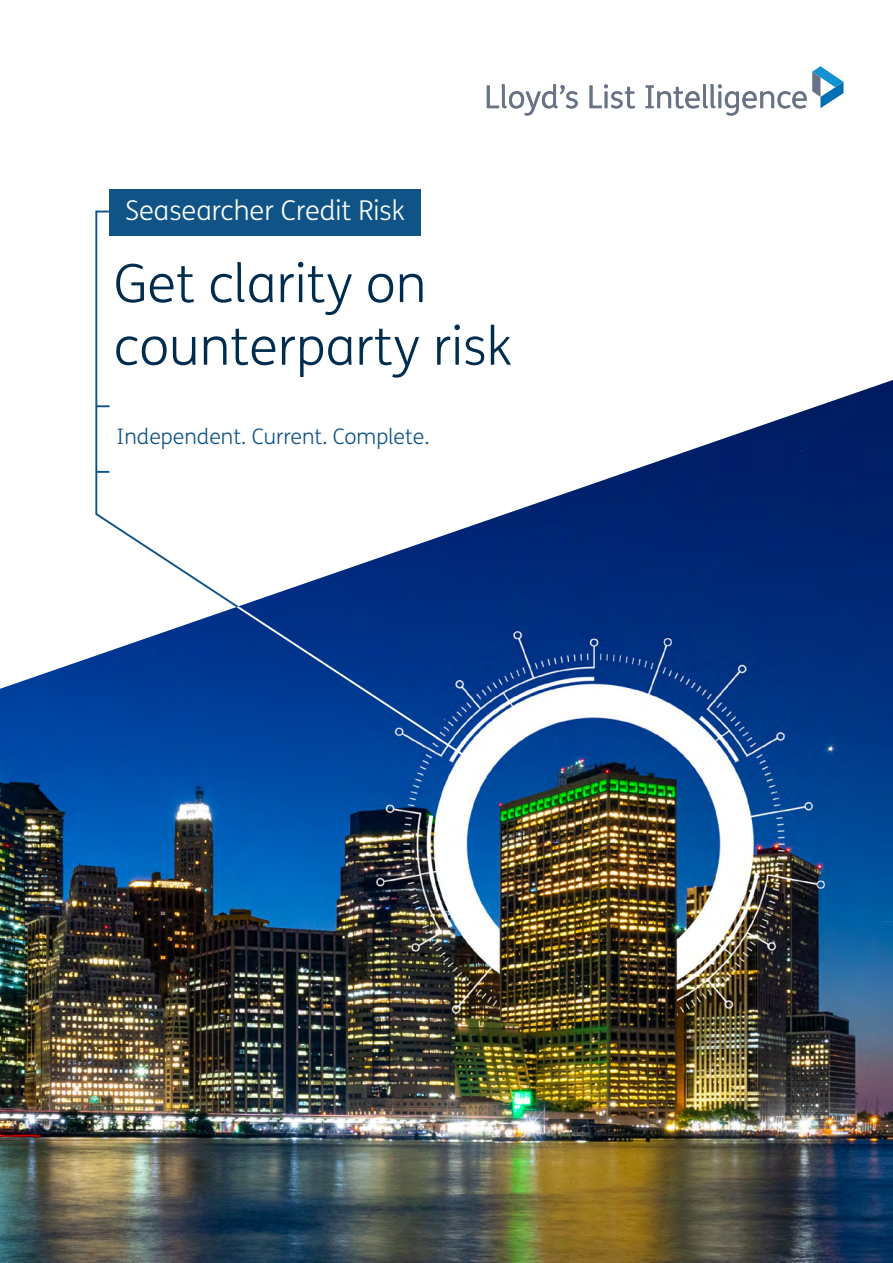
<style>
.page{position:relative;width:893px;height:1263px;background:#fff}
.page>*{position:absolute;margin:0;border:0;box-sizing:border-box;transform-origin:0 0}
.t1{font:300 52.8px/62.6px "FS Me";color:#002d4e}
.t2{font:300 27.3px "FS Me";color:#fff}
.t3{font:300 21.45px "FS Me";color:#105487}
</style>
<div class="page">
<svg style="left:95px;top:210px;width:326px;height:170px"></svg>
<div style="left:110px;top:189px;width:311px;height:46px;background:#105487"></div>
<img style="left:0;top:380px;width:893px;height:883px">
<svg style="left:487px;top:84px;width:91px;height:32px"></svg>
<svg style="left:589px;top:84px;width:46px;height:25px"></svg>
<svg style="left:646px;top:66px;width:198px;height:50px"></svg>
<svg style="left:233px;top:605px;width:243px;height:160px;background:#073e94"></svg>
<p class="t2" style="left:125px;top:192px;width:281px">Seasearcher Credit Risk</p>
<h1 class="t1" style="left:114px;top:251px;width:400px">Get clarity on counterparty risk</h1>
<p class="t3" style="left:117px;top:422px;width:315px">Independent. Current. Complete.</p>
</div>
